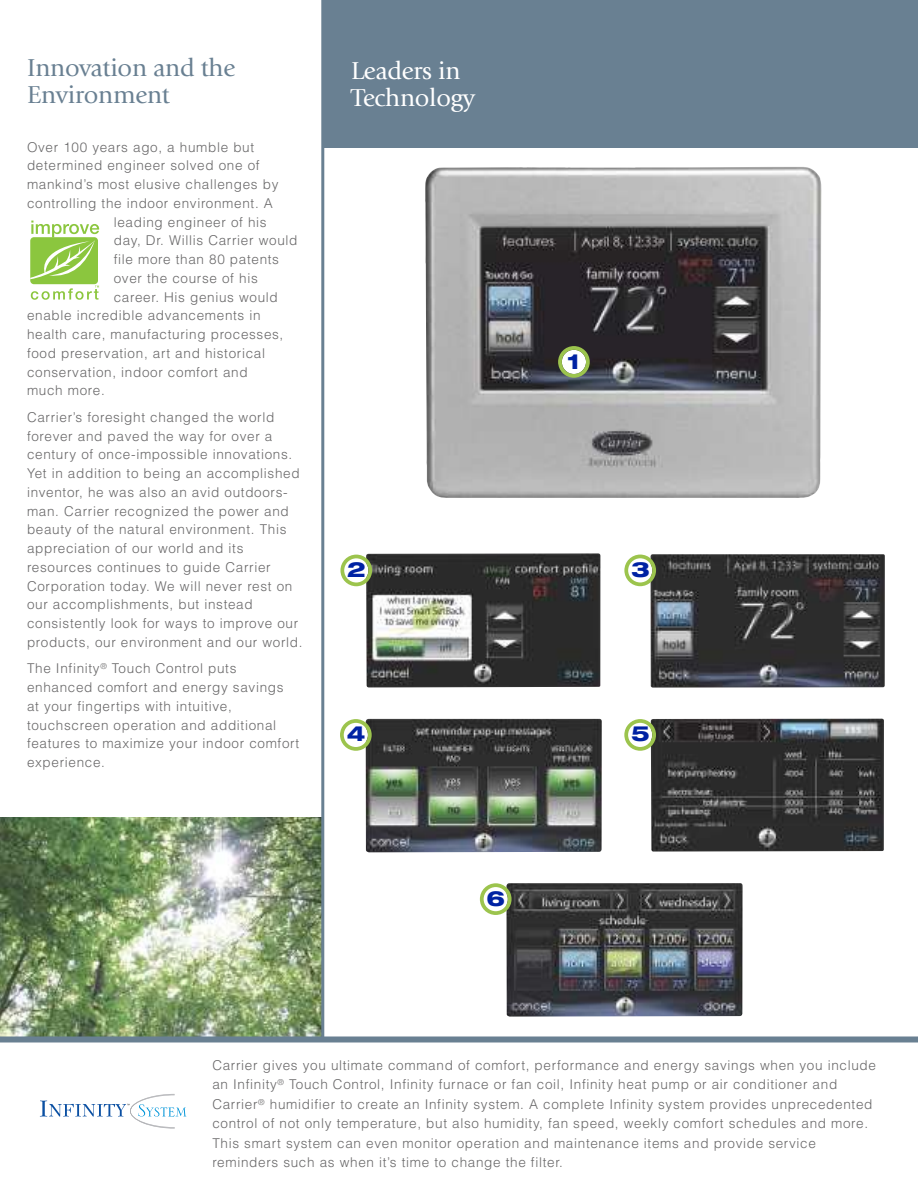
<style>
.page{position:relative;width:918px;height:1188px;background:#fff}
.page>*{position:absolute;margin:0;border:0;box-sizing:border-box;transform-origin:0 0}
.t1{font:25.5px/27px "Giovanni";letter-spacing:-.01em;color:#698092}
.t2{font:25.5px/27px "Giovanni";letter-spacing:-.01em;color:#fff}
.t3{font:800 expanded 21px "Helvetica Neue";color:#0022a3}
.t4{font:300 13.5px/18.8px "Helvetica";letter-spacing:.05em;color:#686768}
</style>
<div class="page">
<img style="left:366px;top:553px;width:235px;height:135px">
<img style="left:651px;top:554px;width:234px;height:134px">
<img style="left:366px;top:719px;width:236px;height:133px">
<img style="left:651px;top:718px;width:233px;height:134px">
<img style="left:506px;top:883px;width:237px;height:134px">
<img style="left:425px;top:172px;width:397px;height:326px">
<img style="left:0;top:817px;width:321px;height:219px">
<hr style="left:321px;top:0;width:3px;height:1039px;background:#698092">
<div style="left:323px;top:0;width:595px;height:148px;background:#698092"></div>
<div style="left:0;top:1036px;width:918px;height:6px;background:#698092"></div>
<div style="left:30px;top:237px;width:68px;height:47px;background:#8bc63e;border-radius:4px"></div>
<svg style="left:30px;top:221px;width:69px;height:58px"></svg>
<svg style="left:31px;top:286px;width:68px;height:14px"></svg>
<svg style="left:340px;top:555px;width:32px;height:31px"></svg>
<svg style="left:340px;top:719px;width:32px;height:32px"></svg>
<svg style="left:558px;top:346px;width:32px;height:32px"></svg>
<svg style="left:40px;top:1094px;width:147px;height:35px"></svg>
<svg style="left:480px;top:883px;width:32px;height:32px"></svg>
<svg style="left:624px;top:555px;width:32px;height:31px"></svg>
<svg style="left:624px;top:719px;width:32px;height:32px"></svg>
<h1 class="t1" style="left:27px;top:56px;width:210px">Innovation and the<br>Environment</h1>
<p class="t4" style="left:27px;top:139px;width:229px">Over 100 years ago, a humble but</p>
<p class="t4" style="left:27px;top:158px;width:234px">determined engineer solved one of</p>
<p class="t4" style="left:27px;top:176px;width:253px">mankind’s most elusive challenges by</p>
<p class="t4" style="left:27px;top:195px;width:247px">controlling the indoor environment. A</p>
<p class="t4" style="left:114px;top:214px;width:154px">leading engineer of his</p>
<p class="t4" style="left:114px;top:233px;width:185px">day, Dr. Willis Carrier would</p>
<p class="t4" style="left:114px;top:251px;width:167px">file more than 80 patents</p>
<p class="t4" style="left:114px;top:270px;width:145px">over the course of his</p>
<p class="t4" style="left:114px;top:289px;width:166px">career. His genius would</p>
<p class="t4" style="left:27px;top:308px;width:235px">enable incredible advancements in</p>
<p class="t4" style="left:27px;top:326px;width:258px">health care, manufacturing processes,</p>
<p class="t4" style="left:27px;top:345px;width:240px">food preservation, art and historical</p>
<p class="t4" style="left:27px;top:364px;width:222px">conservation, indoor comfort and</p>
<p class="t4" style="left:27px;top:383px;width:79px">much more.</p>
<p class="t4" style="left:27px;top:409px;width:277px">Carrier’s foresight changed the world forever and paved the way for over a century of once-impossible innovations.<br>Yet in addition to being an accomplished inventor, he was also an avid outdoors&shy;man. Carrier recognized the power and beauty of the natural environment. This appreciation of our world and its resources continues to guide Carrier Corporation today. We will never rest on our accomplishments, but instead consistently look for ways to improve our products, our environment and our world.</p>
<p class="t4" style="left:27px;top:660px;width:274px">The Infinity<sup>®</sup> Touch Control puts enhanced comfort and energy savings<br>at your fingertips with intuitive, touchscreen operation and additional features to maximize your indoor comfort experience.</p>
<h1 class="t2" style="left:351px;top:59px;width:126px">Leaders in<br>Technology</h1>
<h2 class="t3" style="left:347px;top:557px;width:20px">2</h2>
<h2 class="t3" style="left:347px;top:722px;width:20px">4</h2>
<h2 class="t3" style="left:487px;top:886px;width:20px">6</h2>
<h2 class="t3" style="left:567px;top:350px;width:14px">1</h2>
<h2 class="t3" style="left:631px;top:558px;width:20px">3</h2>
<h2 class="t3" style="left:631px;top:722px;width:20px">5</h2>
<p class="t4" style="left:212px;top:1056px;width:665px;line-height:19.5px">Carrier gives you ultimate command of comfort, performance and energy savings when you include an Infinity<sup>®</sup> Touch Control, Infinity furnace or fan coil, Infinity heat pump or air conditioner and Carrier<sup>®</sup> humidifier to create an Infinity system. A complete Infinity system provides unprecedented control of not only temperature, but also humidity, fan speed, weekly comfort schedules and more.<br>This smart system can even monitor operation and maintenance items and provide service reminders such as when it’s time to change the filter.</p>
</div>
